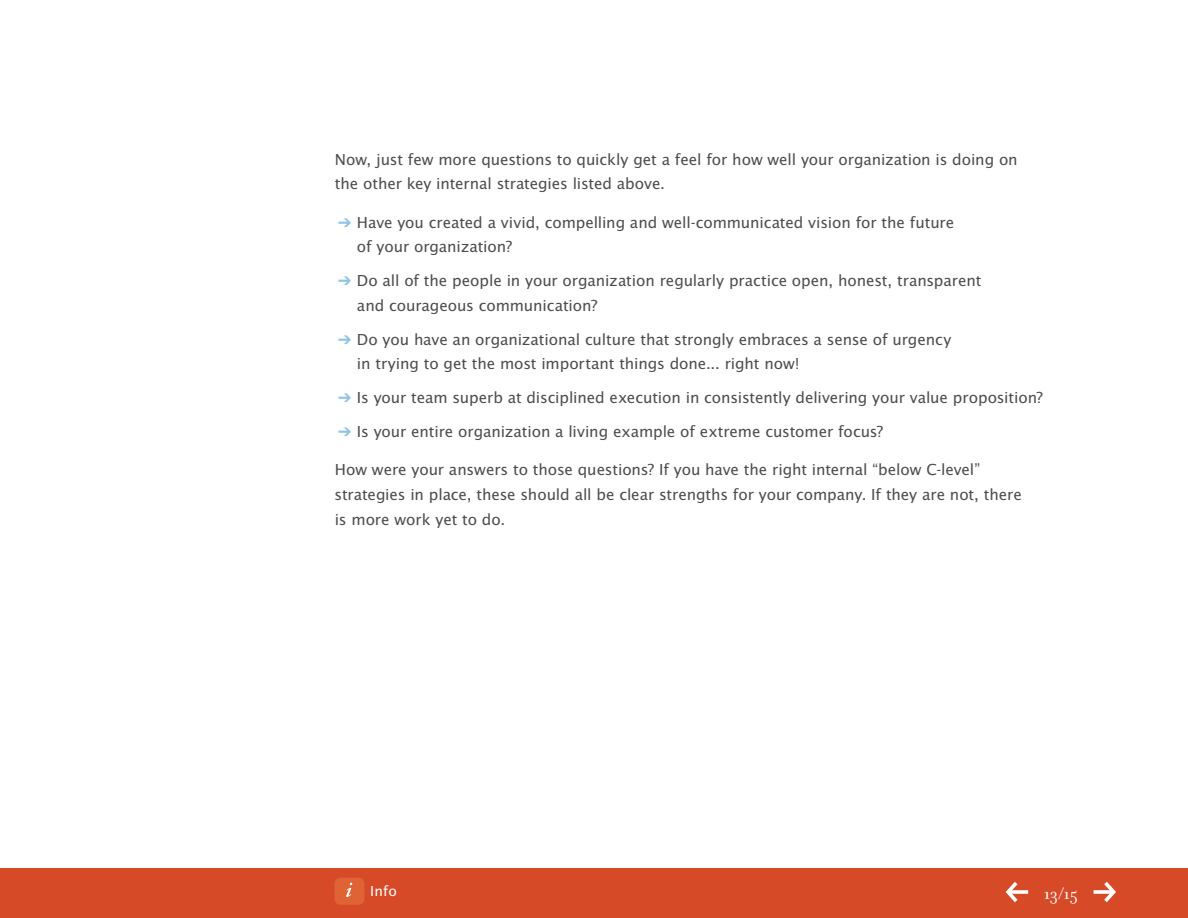
<style>
.page{position:relative;width:1188px;height:918px;background:#fff}
.page>*{position:absolute;margin:0;border:0;box-sizing:border-box;transform-origin:0 0}
.t1{font:18px "Filosofia OT";color:#fff}
.t2{font:16.5px/24.8px "Lucida Sans EFOP";letter-spacing:-.005em;color:#4b4c4d}
.t3{font:15px "Lucida Sans EFOP";color:#fff}
.s1{color:#90c3e5}
</style>
<div class="page">
<div style="left:0;top:869px;width:1188px;height:49px;background:#d74a27"></div>
<div style="left:334px;top:878px;width:30px;height:27px;background:#df6335;border-radius:6px"></div>
<svg style="left:346px;top:883px;width:6px;height:14px"></svg>
<svg style="left:1006px;top:882px;width:22px;height:20px"></svg>
<svg style="left:1094px;top:882px;width:22px;height:20px"></svg>
<p class="t2" style="left:335px;top:148px;width:684px">Now, just few more questions to quickly get a feel for how well your organization is doing on the other key internal strategies listed above.</p>
<p class="t2" style="left:357px;top:211px;width:599px;text-indent:-19px"><span class="s1">➔</span> Have you created a vivid, compelling and well-communicated vision for the future of your organization?</p>
<p class="t2" style="left:357px;top:269px;width:626px;text-indent:-19px"><span class="s1">➔</span> Do all of the people in your organization regularly practice open, honest, transparent and courageous communication?</p>
<p class="t2" style="left:357px;top:328px;width:596px;text-indent:-19px"><span class="s1">➔</span> Do you have an organizational culture that strongly embraces a sense of urgency in trying to get the most important things done... right now!</p>
<p class="t2" style="left:338px;top:386px;width:706px"><span class="s1">➔</span> Is your team superb at disciplined execution in consistently delivering your value proposition?</p>
<p class="t2" style="left:338px;top:420px;width:547px"><span class="s1">➔</span> Is your entire organization a living example of extreme customer focus?</p>
<p class="t2" style="left:335px;top:458px;width:689px">How were your answers to those questions? If you have the right internal “below C-level” strategies in place, these should all be clear strengths for your company. If they are not, there is more work yet to do.</p>
<p class="t3" style="left:370px;top:883px;width:28px">Info</p>
<p class="t1" style="left:1044px;top:884px;width:35px">13/15</p>
</div>
